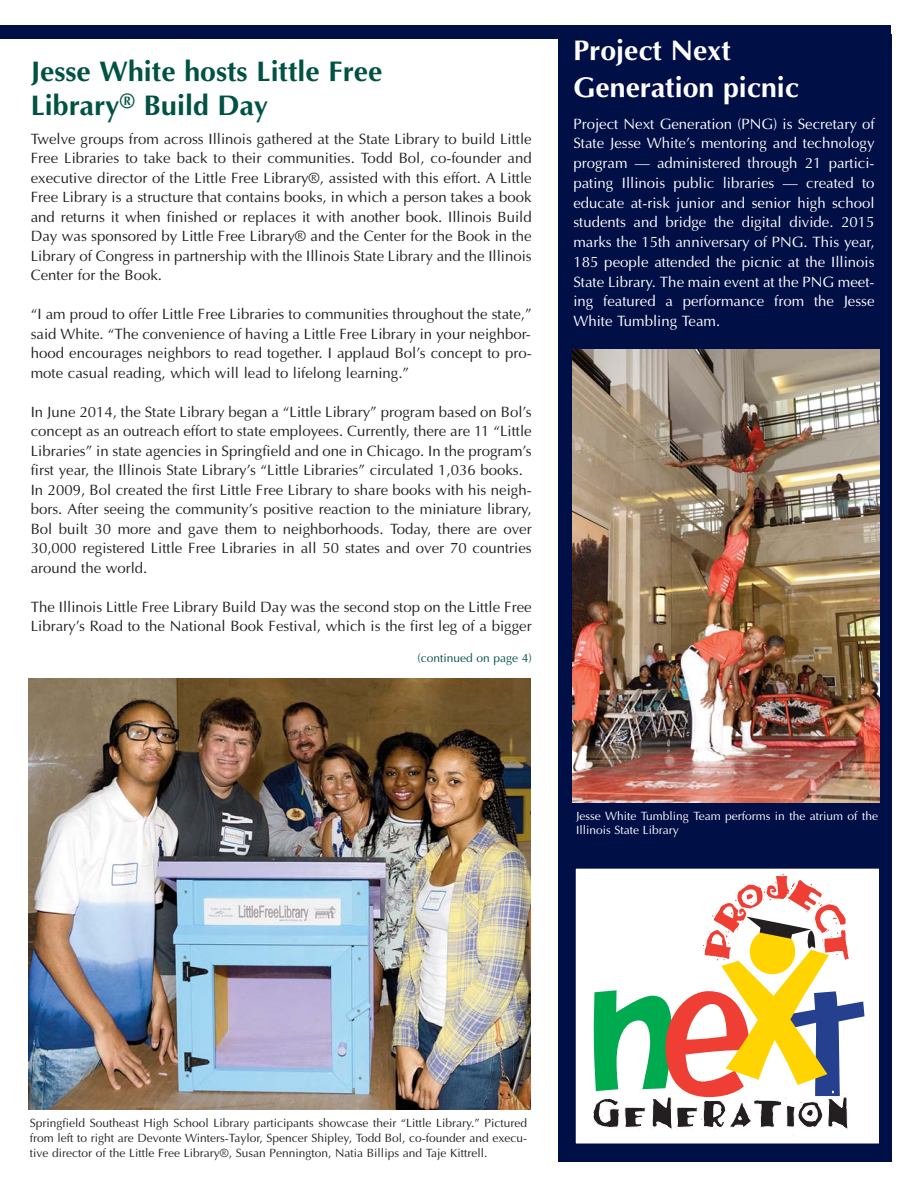
<style>
.page{position:relative;width:918px;height:1188px;background:#fff}
.page>*{position:absolute;margin:0;border:0;box-sizing:border-box;transform-origin:0 0}
.t1{font:700 28.5px/34.7px "Optima";color:#005244}
.t2{font:700 28.5px/36.2px "Optima";color:#fff}
.t3{font:15px/19.5px "Optima";color:#231f20;text-align:justify}
.t4{font:15px/19.8px "Optima";color:#fff;text-align:justify}
.t5{font:12px/14.5px "Optima";color:#231f20;text-align:justify}
.t6{font:12px/14.5px "Optima";color:#fff}
.t7{font:12px "Optima";color:#005244}
</style>
<div class="page">
<div style="left:0;top:26px;width:891px;height:13px;background:#000f46"></div>
<div style="left:558px;top:34px;width:334px;height:1127px;background:#000f46"></div>
<img style="left:573px;top:349px;width:307px;height:453px">
<div style="left:576px;top:869px;width:303px;height:275px;background:#fff"></div>
<svg style="left:593px;top:874px;width:271px;height:256px"></svg>
<img style="left:29px;top:678px;width:501px;height:432px">
<h1 class="t1" style="left:31px;top:56px;width:353px">Jesse White hosts Little Free<br>Library<sup>®</sup> Build Day</h1>
<p class="t3" style="left:31px;top:130px;width:503px">Twelve groups from across Illinois gathered at the State Library to build Little Free Libraries to take back to their communities. Todd Bol, co-founder and executive director of the Little Free Library®, assisted with this effort. A Little Free Library is a structure that contains books, in which a person takes a book and returns it when finished or replaces it with another book. Illinois Build Day was sponsored by Little Free Library® and the Center for the Book in the Library of Congress in partnership with the Illinois State Library and the Illinois Center for the Book.</p>
<p class="t3" style="left:31px;top:306px;width:502px">“I am proud to offer Little Free Libraries to communities throughout the state,” said White. “The convenience of having a Little Free Library in your neighbor&shy;hood encourages neighbors to read together. I applaud Bol’s concept to pro&shy;mote casual reading, which will lead to lifelong learning.”</p>
<p class="t3" style="left:31px;top:403px;width:503px;text-align:left">In June 2014, the State Library began a “Little Library” program based on Bol’s concept as an outreach effort to state employees. Currently, there are 11 “Little Libraries” in state agencies in Springfield and one in Chicago. In the program’s first year, the Illinois State Library’s “Little Libraries” circulated 1,036 books.<br>In 2009, Bol created the first Little Free Library to share books with his neigh&shy;bors. After seeing the community’s positive reaction to the miniature library, Bol built 30 more and gave them to neighborhoods. Today, there are over 30,000 registered Little Free Libraries in all 50 states and over 70 countries around the world.</p>
<p class="t3" style="left:31px;top:598px;width:503px">The Illinois Little Free Library Build Day was the second stop on the Little Free<br>Library’s Road to the National Book Festival, which is the first leg of a bigger</p>
<p class="t7" style="left:417px;top:653px;width:116px">(continued on page 4)</p>
<h1 class="t2" style="left:573px;top:36px;width:227px">Project Next<br>Generation picnic</h1>
<p class="t4" style="left:573px;top:115px;width:303px">Project Next Generation (PNG) is Secretary of State Jesse White’s mentoring and technology program — administered through 21 partici&shy;pating Illinois public libraries — created to educate at-risk junior and senior high school students and bridge the digital divide. 2015 marks the 15th anniversary of PNG. This year, 185 people attended the picnic at the Illinois State Library. The main event at the PNG meet&shy;ing featured a performance from the Jesse White Tumbling Team.</p>
<p class="t6" style="left:576px;top:809px;width:304px">Jesse White Tumbling Team performs in the atrium of the<br>Illinois State Library</p>
<p class="t5" style="left:30px;top:1117px;width:499px">Springfield Southeast High School Library participants showcase their “Little Library.” Pictured from left to right are Devonte Winters-Taylor, Spencer Shipley, Todd Bol, co-founder and execu&shy;tive director of the Little Free Library®, Susan Pennington, Natia Billips and Taje Kittrell.</p>
</div>
